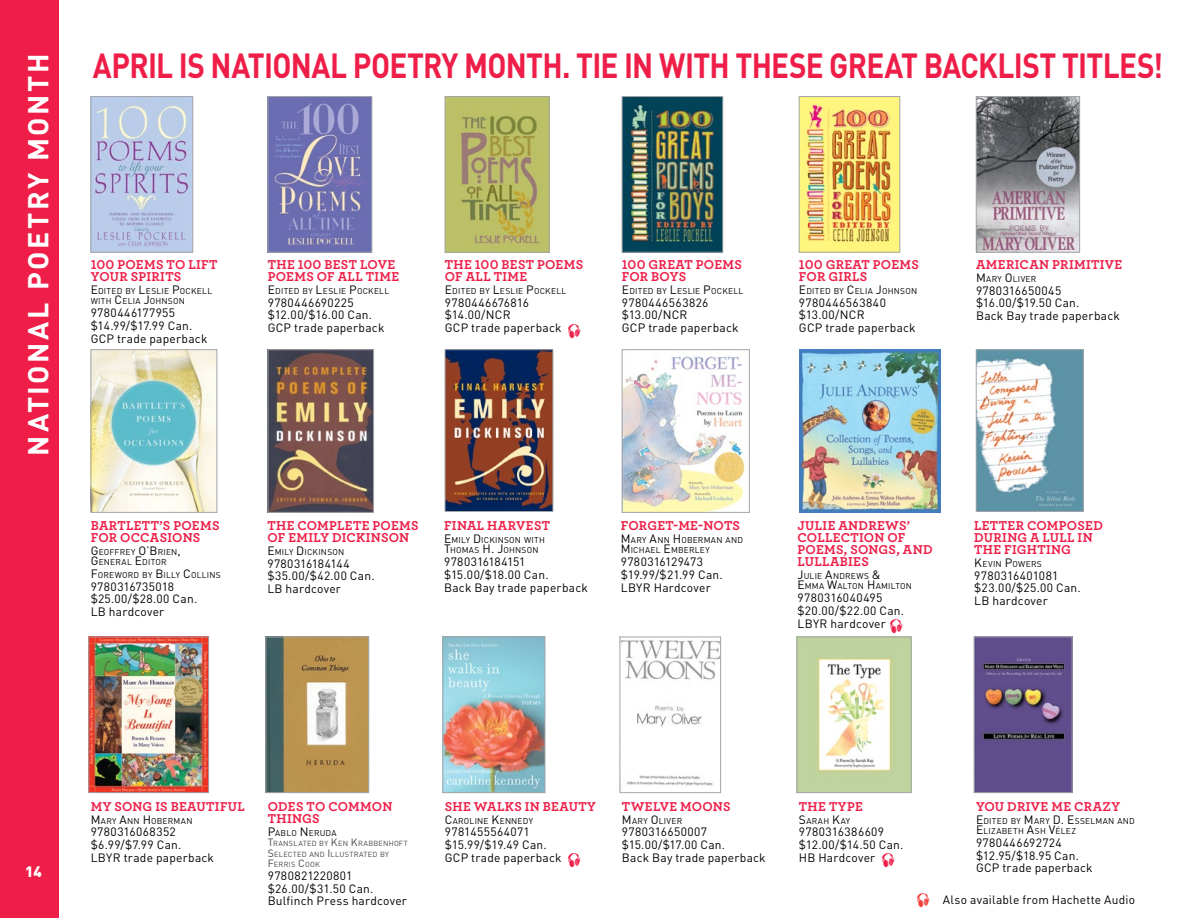
<style>
.page{position:relative;width:1188px;height:918px;background:#fff}
.page>*{position:absolute;margin:0;border:0;box-sizing:border-box;transform-origin:0 0}
.t1{font:700 34.5px "DIN";letter-spacing:-.025em;color:#ee1e48;scale:.86 1}
.t2{font:700 28.5px "DIN";letter-spacing:.09em;color:#fff}
.t3{font:900 15px "DIN";color:#fff}
.t4{font:700 13.5px/12px "Archer";letter-spacing:.02em;color:#ee1e48}
.t5{font:12px/12.8px "DIN";letter-spacing:.025em;color:#000}
.t6{font:8.4px/10.5px "DIN";letter-spacing:.025em;color:#000}
.t7{font:7.35px/10.5px "DIN";letter-spacing:.035em;color:#464547}
.s1{font-size:12px}
.s2{font-size:10.5px}
</style>
<div class="page">
<div style="left:0;top:0;width:58px;height:918px;background:#ee1e48"></div>
<img style="left:93px;top:98px;width:98px;height:152px">
<div style="left:91px;top:96px;width:102px;height:156px;border:1px solid #a3a5a8"></div>
<img style="left:270px;top:98px;width:100px;height:152px">
<div style="left:268px;top:96px;width:104px;height:156px;border:1px solid #a3a5a8"></div>
<img style="left:447px;top:98px;width:100px;height:152px">
<div style="left:445px;top:96px;width:104px;height:156px;border:1px solid #a3a5a8"></div>
<img style="left:624px;top:98px;width:97px;height:152px">
<div style="left:622px;top:96px;width:101px;height:156px;border:1px solid #a3a5a8"></div>
<img style="left:801px;top:98px;width:97px;height:152px">
<div style="left:799px;top:96px;width:101px;height:156px;border:1px solid #a3a5a8"></div>
<img style="left:978px;top:98px;width:100px;height:152px">
<div style="left:976px;top:96px;width:104px;height:156px;border:1px solid #a3a5a8"></div>
<img style="left:93px;top:352px;width:122px;height:159px">
<div style="left:91px;top:350px;width:126px;height:163px;border:1px solid #a3a5a8"></div>
<img style="left:270px;top:352px;width:102px;height:159px">
<div style="left:268px;top:350px;width:106px;height:163px;border:1px solid #a3a5a8"></div>
<img style="left:447px;top:352px;width:104px;height:158px">
<div style="left:445px;top:350px;width:108px;height:162px;border:1px solid #a3a5a8"></div>
<img style="left:624px;top:356px;width:121px;height:155px">
<div style="left:622px;top:350px;width:128px;height:163px;border:1px solid #a3a5a8"></div>
<img style="left:799px;top:350px;width:142px;height:163px">
<img style="left:978px;top:352px;width:104px;height:158px">
<div style="left:976px;top:350px;width:108px;height:162px;border:1px solid #a3a5a8"></div>
<img style="left:91px;top:639px;width:116px;height:152px">
<div style="left:89px;top:637px;width:120px;height:156px;border:1px solid #a3a5a8"></div>
<img style="left:268px;top:639px;width:99px;height:152px">
<div style="left:266px;top:637px;width:103px;height:156px;border:1px solid #a3a5a8"></div>
<img style="left:445px;top:639px;width:98px;height:152px">
<div style="left:443px;top:637px;width:102px;height:156px;border:1px solid #a3a5a8"></div>
<img style="left:622px;top:640px;width:97px;height:146px">
<div style="left:620px;top:637px;width:101px;height:156px;border:1px solid #a3a5a8"></div>
<img style="left:799px;top:639px;width:110px;height:152px">
<div style="left:797px;top:637px;width:114px;height:156px;border:1px solid #a3a5a8"></div>
<img style="left:976px;top:639px;width:94px;height:152px">
<div style="left:974px;top:637px;width:98px;height:156px;border:1px solid #a3a5a8"></div>
<h2 class="t2" style="left:20px;top:456px;width:403px;rotate:-90deg">NATIONAL POETRY MONTH</h2>
<h1 class="t1" style="left:93px;top:43px;width:1246px">APRIL IS NATIONAL POETRY MONTH. TIE IN WITH THESE GREAT BACKLIST TITLES!</h1>
<p class="t4" style="left:91px;top:258px;width:128px">100 POEMS TO LIFT<br>YOUR SPIRITS</p>
<p class="t6" style="left:91px;top:285px;width:112px"><span class="s1">E</span>DITED BY <span class="s1">L</span>ESLIE <span class="s1">P</span>OCKELL<br>WITH <span class="s1">C</span> ELIA <span class="s1">J</span>OHNSON</p>
<p class="t5" style="left:91px;top:306px;width:118px">9780446177955 $14.99/$17.99 Can.<br>GCP trade paperback</p>
<p class="t4" style="left:268px;top:258px;width:133px">THE 100 BEST LOVE<br>POEMS OF ALL TIME</p>
<p class="t6" style="left:268px;top:285px;width:112px"><span class="s1">E</span>DITED BY <span class="s1">L</span>ESLIE <span class="s1">P</span>OCKELL</p>
<p class="t5" style="left:268px;top:296px;width:118px">9780446690225 $12.00/$16.00 Can.<br>GCP trade paperback</p>
<p class="t4" style="left:445px;top:258px;width:140px">THE 100 BEST POEMS<br>OF ALL TIME</p>
<p class="t6" style="left:445px;top:285px;width:112px"><span class="s1">E</span>DITED BY <span class="s1">L</span>ESLIE <span class="s1">P</span>OCKELL</p>
<p class="t5" style="left:445px;top:296px;width:118px">9780446676816 $14.00/NCR<br>GCP trade paperback</p>
<p class="t4" style="left:622px;top:258px;width:122px">100 GREAT POEMS<br>FOR BOYS</p>
<p class="t6" style="left:622px;top:285px;width:112px"><span class="s1">E</span>DITED BY <span class="s1">L</span>ESLIE <span class="s1">P</span>OCKELL</p>
<p class="t5" style="left:622px;top:296px;width:118px">9780446563826 $13.00/NCR<br>GCP trade paperback</p>
<p class="t4" style="left:799px;top:258px;width:122px">100 GREAT POEMS<br>FOR GIRLS</p>
<p class="t6" style="left:799px;top:285px;width:120px"><span class="s1">E</span>DITED BY <span class="s1">C</span>ELIA <span class="s1">J</span>OHNSON</p>
<p class="t5" style="left:799px;top:296px;width:118px">9780446563840 $13.00/NCR<br>GCP trade paperback</p>
<p class="t4" style="left:976px;top:258px;width:148px">AMERICAN PRIMITIVE</p>
<p class="t6" style="left:976px;top:273px;width:62px"><span class="s1">M</span>ARY <span class="s1">O</span> LIVER</p>
<p class="t5" style="left:976px;top:284px;width:145px">9780316650045 $16.00/$19.50 Can.<br>Back Bay trade paperback</p>
<p class="t4" style="left:91px;top:519px;width:130px">BARTLETT’S POEMS<br>FOR OCCASIONS</p>
<p class="t6" style="left:91px;top:546px;width:92px"><span class="s1">G</span>EOFFREY <span class="s1">O’B</span> RIEN<span class="s1">,<br>G</span>ENERAL <span class="s1">E</span>DITOR</p>
<p class="t6" style="left:91px;top:570px;width:132px"><span class="s1">F</span>OREWORD BY <span class="s1">B</span> ILLY <span class="s1">C</span>OLLINS</p>
<p class="t5" style="left:91px;top:580px;width:108px">9780316735018 $25.00/$28.00 Can.<br>LB hardcover</p>
<p class="t4" style="left:267px;top:519px;width:153px">THE COMPLETE POEMS<br>OF EMILY DICKINSON</p>
<p class="t6" style="left:267px;top:546px;width:78px"><span class="s1">E</span>MILY <span class="s1">D</span>ICKINSON</p>
<p class="t5" style="left:267px;top:557px;width:109px">9780316184144 $35.00/$42.00 Can.<br>LB hardcover</p>
<p class="t4" style="left:444px;top:519px;width:107px">FINAL HARVEST</p>
<p class="t6" style="left:444px;top:534px;width:102px"><span class="s1">E</span>MILY <span class="s1">D</span> ICKINSON WITH<br><span class="s1">T</span>HOMAS <span class="s1">H. J</span>OHNSON</p>
<p class="t5" style="left:444px;top:555px;width:145px">9780316184151 $15.00/$18.00 Can.<br>Back Bay trade paperback</p>
<p class="t4" style="left:621px;top:519px;width:121px">FORGET-ME-NOTS</p>
<p class="t6" style="left:621px;top:534px;width:124px"><span class="s1">M</span>ARY <span class="s1">A</span>NN <span class="s1">H</span> OBERMAN AND<br><span class="s1">M</span>ICHAEL <span class="s1">E</span>M BERLEY</p>
<p class="t5" style="left:621px;top:555px;width:104px">9780316129473 $19.99/$21.99 Can.<br>LBYR Hardcover</p>
<p class="t4" style="left:798px;top:519px;width:137px">JULIE ANDREWS’<br>COLLECTION OF<br>POEMS, SONGS, AND<br>LULLABIES</p>
<p class="t6" style="left:798px;top:570px;width:116px"><span class="s1">J</span>ULIE <span class="s1">A</span>NDREWS <span class="s1">&amp;<br>E</span>MMA <span class="s1">W</span>ALTON <span class="s1">H</span>AM ILTON</p>
<p class="t5" style="left:798px;top:591px;width:108px">9780316040495 $20.00/$22.00 Can.<br>LBYR hardcover</p>
<p class="t4" style="left:974px;top:519px;width:130px">LETTER COMPOSED<br>DURING A LULL IN<br>THE FIGHTING</p>
<p class="t6" style="left:974px;top:558px;width:69px"><span class="s1">K</span>EVIN <span class="s1">P</span>OWERS</p>
<p class="t5" style="left:974px;top:569px;width:108px">9780316401081 $23.00/$25.00 Can.<br>LB hardcover</p>
<p class="t3" style="left:25px;top:861px;width:18px">14</p>
<p class="t4" style="left:91px;top:800px;width:156px">MY SONG IS BEAUTIFUL</p>
<p class="t6" style="left:91px;top:815px;width:103px"><span class="s1">M</span>ARY <span class="s1">A</span>NN <span class="s1">H</span> OBERMAN</p>
<p class="t5" style="left:91px;top:825px;width:125px">9780316068352 $6.99/$7.99 Can.<br>LBYR trade paperback</p>
<p class="t4" style="left:268px;top:800px;width:126px">ODES TO COMMON<br>THINGS</p>
<p class="t6" style="left:268px;top:827px;width:70px"><span class="s1">P</span>ABLO <span class="s1">N</span> ERUDA</p>
<p class="t7" style="left:268px;top:838px;width:142px"><span class="s2">T</span>RANSLATED BY <span class="s2">K</span>EN <span class="s2">K</span>RABBENHOFT<br><span class="s2">S</span>ELE</p>
<p class="t7" style="left:268px;top:849px;width:123px;text-indent:20px">CTED AND <span class="s2">I</span> LLUSTRATED BY<br><span class="s2">F</span>ERRIS <span class="s2">C</span>OOK</p>
<p class="t5" style="left:268px;top:869px;width:141px">9780821220801 $26.00/$31.50 Can.<br>Bulfinch Press hardcover</p>
<p class="t4" style="left:445px;top:800px;width:153px">SHE WALKS IN BEAUTY</p>
<p class="t6" style="left:445px;top:815px;width:90px"><span class="s1">C</span>AROLINE <span class="s1">K</span>ENNEDY</p>
<p class="t5" style="left:445px;top:825px;width:118px">9781455564071 $15.99/$19.49 Can.<br>GCP trade paperback</p>
<p class="t4" style="left:622px;top:800px;width:110px">TWELVE MOONS</p>
<p class="t6" style="left:622px;top:815px;width:62px"><span class="s1">M</span>ARY <span class="s1">O</span> LIVER</p>
<p class="t5" style="left:622px;top:825px;width:145px">9780316650007 $15.00/$17.00 Can.<br>Back Bay trade paperback</p>
<p class="t4" style="left:799px;top:800px;width:65px">THE TYPE</p>
<p class="t6" style="left:799px;top:815px;width:53px"><span class="s1">S</span>ARAH <span class="s1">K</span>AY</p>
<p class="t5" style="left:799px;top:825px;width:106px">9780316386609 $12.00/$14.50 Can.<br>HB Hardcover</p>
<p class="t4" style="left:976px;top:800px;width:146px">YOU DRIVE ME CRAZY</p>
<p class="t6" style="left:976px;top:815px;width:116px"><span class="s1">E</span>DITED BY <span class="s1">M</span>ARY <span class="s1">D. E</span>SSELM</p>
<p class="t6" style="left:1103px;top:815px;width:34px">AN AND</p>
<p class="t6" style="left:976px;top:826px;width:101px"><span class="s1">E</span>LIZABETH <span class="s1">A</span>SH <span class="s1">V</span>ÉLEZ</p>
<p class="t5" style="left:976px;top:836px;width:118px">9780446692724 $12.95/$18.95 Can.<br>GCP trade paperback</p>
<p class="t5" style="left:943px;top:894px;width:194px">Also available from Hachette Audio</p>
</div>
